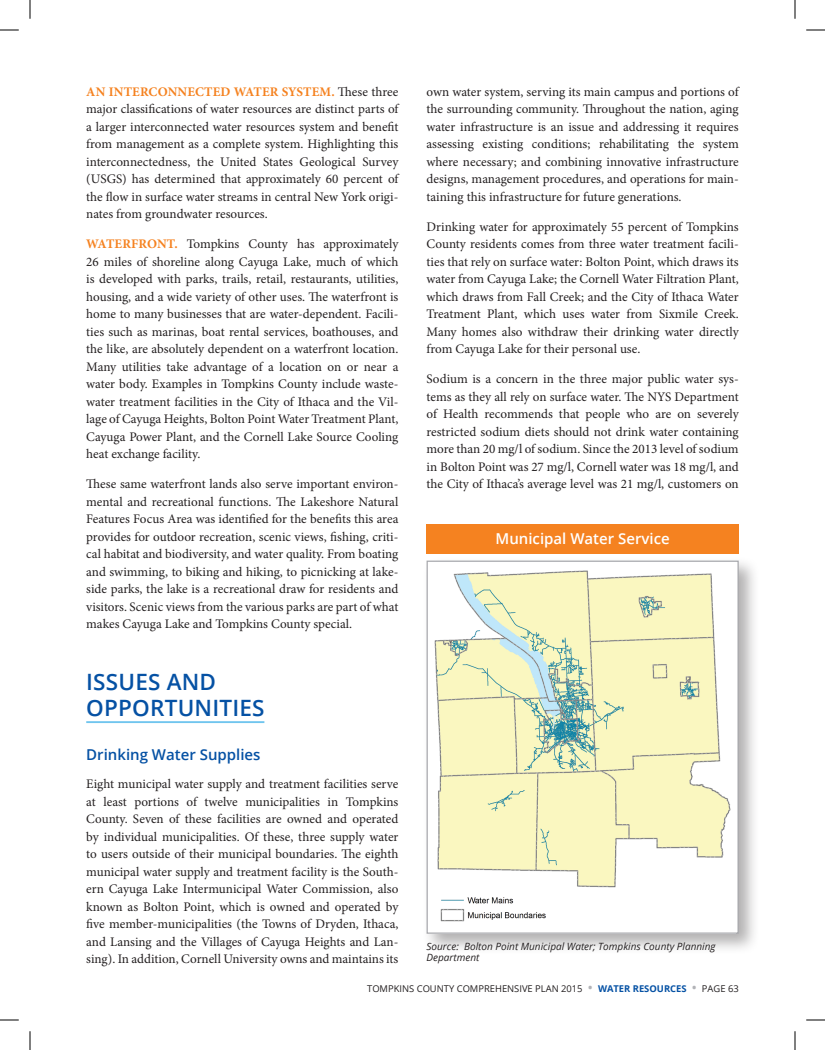
<style>
.page{position:relative;width:825px;height:1050px;background:#fff}
.page>*{position:absolute;margin:0;border:0;box-sizing:border-box;transform-origin:0 0}
.Heading_1--TB{font:600 22.5px/26.2px "Open Sans";letter-spacing:.01em;color:#0551a4}
.Heading_2--TB{font:600 15px "Open Sans";color:#0551a4}
.t1{font:600 15px "Open Sans";color:#fff}
.BODY_COPY-TB{font:13.12px/17.5px "Minion Pro";color:#231f20;text-align:justify}
.BODY_COPY-TB-2{font:italic 10px/11.2px "Open Sans";color:#231f20}
.FOOTER--tb{font:9.38px "Open Sans";color:#231f20}
.s1{font-weight:700;color:#f58220}
.s2{font-size:15px;color:#b2b3b7}
.s3{font-weight:700;color:#0551a4}
</style>
<div class="page">
<hr style="left:86px;top:721px;width:178px;height:2px;background:#70c5ee">
<div style="left:427px;top:525px;width:312px;height:29px;background:#f58220"></div>
<div style="left:423px;top:557px;width:337px;height:398px;background:#231f20;opacity:.35"></div>
<img style="left:429px;top:563px;width:306px;height:369px">
<div style="left:427px;top:561px;width:312px;height:373px;border:1px solid #a8a9ad"></div>
<svg style="left:0;top:29px;width:19px;height:2px"></svg>
<svg style="left:806px;top:29px;width:19px;height:2px"></svg>
<svg style="left:0;top:1019px;width:19px;height:2px"></svg>
<svg style="left:806px;top:1019px;width:19px;height:2px"></svg>
<svg style="left:29px;top:0;width:2px;height:19px"></svg>
<svg style="left:29px;top:1031px;width:2px;height:19px"></svg>
<svg style="left:794px;top:0;width:2px;height:19px"></svg>
<svg style="left:794px;top:1031px;width:2px;height:19px"></svg>
<p class="BODY_COPY-TB" style="left:86px;top:83px;width:314px"><span class="s1">AN INTERCONNECTED WATER SYSTEM.</span> These three major classifications of water resources are distinct parts of a larger interconnected water resources system and benefit from management as a complete system. Highlighting this interconnectedness, the United States Geological Survey (USGS) has determined that approximately 60 percent of the flow in surface water streams in central New York origi&shy;nates from groundwater resources.</p>
<p class="BODY_COPY-TB" style="left:86px;top:235px;width:314px"><span class="s1">WATERFRONT.</span> Tompkins County has approximately 26 miles of shoreline along Cayuga Lake, much of which is developed with parks, trails, retail, restaurants, utilities, housing, and a wide variety of other uses. The waterfront is home to many businesses that are water-dependent. Facili&shy;ties such as marinas, boat rental services, boathouses, and the like, are absolutely dependent on a waterfront location.<br>Many utilities take advantage of a location on or near a water body. Examples in Tompkins County include waste&shy;water treatment facilities in the City of Ithaca and the Vil&shy;lage of Cayuga Heights, Bolton Point Water Treatment Plant, Cayuga Power Plant, and the Cornell Lake Source Cooling heat exchange facility.</p>
<p class="BODY_COPY-TB" style="left:86px;top:475px;width:314px">These same waterfront lands also serve important environ&shy;mental and recreational functions. The Lakeshore Natural Features Focus Area was identified for the benefits this area provides for outdoor recreation, scenic views, fishing, criti&shy;cal habitat and biodiversity, and water quality. From boating and swimming, to biking and hiking, to picnicking at lake&shy;side parks, the lake is a recreational draw for residents and visitors. Scenic views from the various parks are part of what makes Cayuga Lake and Tompkins County special.</p>
<p class="Heading_1--TB" style="left:86px;top:668px;width:180px">ISSUES AND<br>OPPORTUNITIES</p>
<p class="Heading_2--TB" style="left:86px;top:744px;width:176px">Drinking Water Supplies</p>
<p class="BODY_COPY-TB" style="left:86px;top:775px;width:314px">Eight municipal water supply and treatment facilities serve at least portions of twelve municipalities in Tompkins County. Seven of these facilities are owned and operated by individual municipalities. Of these, three supply water to users outside of their municipal boundaries. The eighth municipal water supply and treatment facility is the South&shy;ern Cayuga Lake Intermunicipal Water Commission, also known as Bolton Point, which is owned and operated by five member-municipalities (the Towns of Dryden, Ithaca, and Lansing and the Villages of Cayuga Heights and Lan&shy;sing). In addition, Cornell University owns and maintains its</p>
<p class="BODY_COPY-TB" style="left:427px;top:83px;width:314px">own water system, serving its main campus and portions of the surrounding community. Throughout the nation, aging water infrastructure is an issue and addressing it requires assessing existing conditions; rehabilitating the system where necessary; and combining innovative infrastructure designs, management procedures, and operations for main&shy;taining this infrastructure for future generations.</p>
<p class="BODY_COPY-TB" style="left:427px;top:218px;width:314px">Drinking water for approximately 55 percent of Tompkins County residents comes from three water treatment facili&shy;ties that rely on surface water: Bolton Point, which draws its water from Cayuga Lake; the Cornell Water Filtration Plant, which draws from Fall Creek; and the City of Ithaca Water Treatment Plant, which uses water from Sixmile Creek.<br>Many homes also withdraw their drinking water directly from Cayuga Lake for their personal use.</p>
<p class="BODY_COPY-TB" style="left:427px;top:370px;width:314px">Sodium is a concern in the three major public water sys&shy;tems as they all rely on surface water. The NYS Department of Health recommends that people who are on severely restricted sodium diets should not drink water containing more than 20 mg/l of sodium. Since the 2013 level of sodium in Bolton Point was 27 mg/l, Cornell water was 18 mg/l, and the City of Ithaca’s average level was 21 mg/l, customers on</p>
<p class="t1" style="left:496px;top:529px;width:176px">Municipal Water Service</p>
<p class="BODY_COPY-TB-2" style="left:427px;top:940px;width:291px">Source: Bolton Point Municipal Water; Tompkins County Planning<br>Department</p>
<p class="FOOTER--tb" style="left:367px;top:982px;width:373px">TOMPKINS COUNTY COMPREHENSIVE PLAN 2015 <span class="s2">•</span> <span class="s3">WATER RESOURCES</span> <span class="s2">•</span> PAGE 63</p>
</div>
